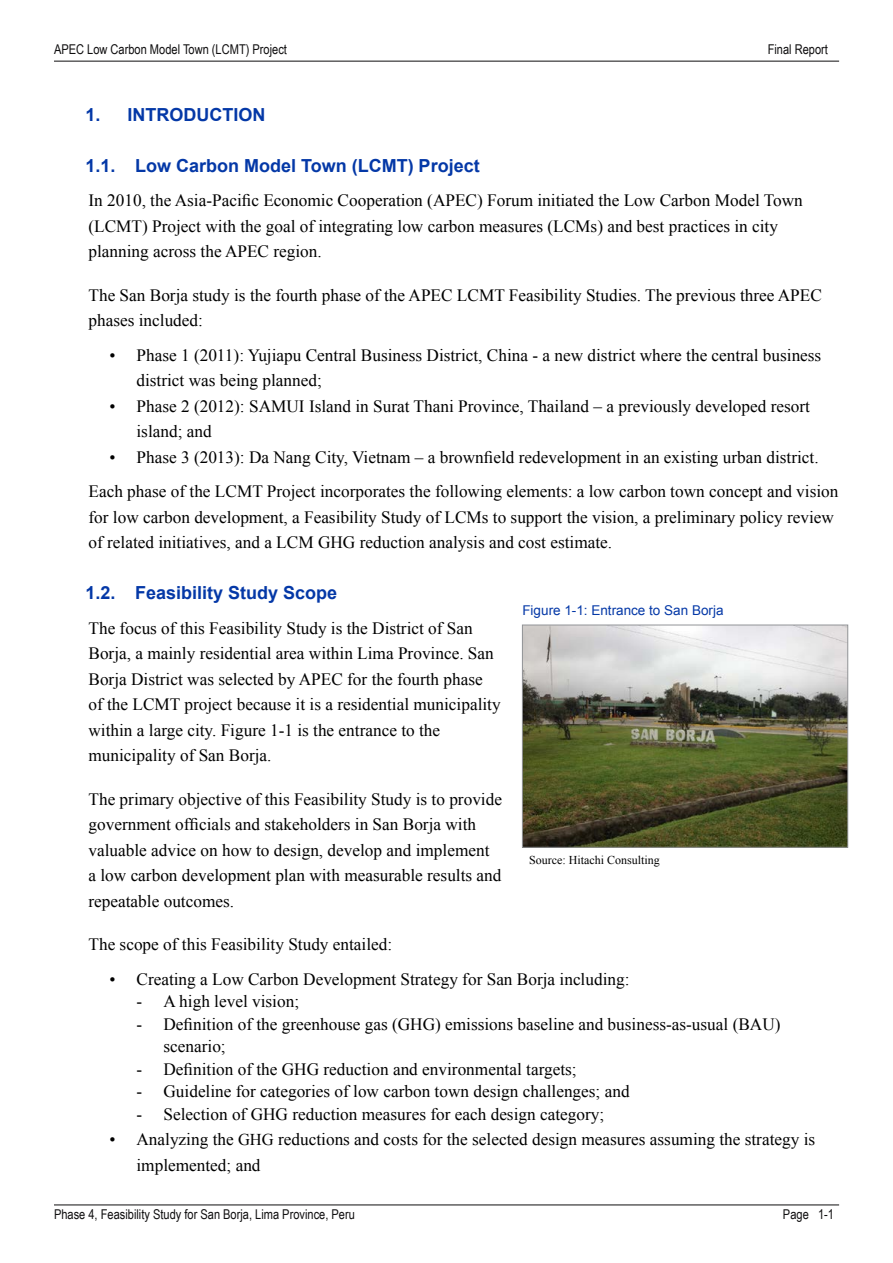
<style>
.page{position:relative;width:893px;height:1263px;background:#fff}
.page>*{position:absolute;margin:0;border:0;box-sizing:border-box;transform-origin:0 0}
.t1{font:700 18px "Arial";color:#0438a7}
.t2{font:17.25px/25.5px "Times New Roman";color:#000}
.t3{font:13.5px "Arial Narrow";color:#0f0e0f}
.t4{font:13.5px "Arial";color:#0438a7}
.t5{font:12px "Times New Roman";color:#000}
.s1{font-size:16.5px}
</style>
<div class="page">
<hr style="left:54px;top:1204px;width:785px;height:1px;background:#0f0e0f">
<hr style="left:54px;top:61px;width:785px;height:1px;background:#0f0e0f">
<img style="left:524px;top:627px;width:322px;height:219px">
<div style="left:522px;top:625px;width:326px;height:223px;border:1px solid #929497"></div>
<p class="t3" style="left:54px;top:39px;width:234px">APEC Low Carbon Model Town (LCMT) Project</p>
<p class="t3" style="left:768px;top:39px;width:62px">Final Report</p>
<p class="t1" style="left:86px;top:103px;width:181px">1. Introduction</p>
<p class="t1" style="left:86px;top:154px;width:396px">1.1. Low Carbon Model Town (LCMT) Project</p>
<p class="t2" style="left:88px;top:188px;width:716px">In 2010, the Asia-Pacific Economic Cooperation (APEC) Forum initiated the Low Carbon Model Town (LCMT) Project with the goal of integrating low carbon measures (LCMs) and best practices in city planning across the APEC region.</p>
<p class="t2" style="left:88px;top:282px;width:735px">The San Borja study is the fourth phase of the APEC LCMT Feasibility Studies. The previous three APEC phases included:</p>
<p class="t2" style="left:136px;top:342px;width:686px;text-indent:-27px">• Phase 1 (2011): Yujiapu Central Business District, China - a new district where the central business district was being planned;</p>
<p class="t2" style="left:136px;top:393px;width:675px;text-indent:-27px">• Phase 2 (2012): SAMUI Island in Surat Thani Province, Thailand – a previously developed resort island; and</p>
<p class="t2" style="left:88px;top:440px;width:751px;line-height:34.5px;text-align:center">• Phase 3 (2013): Da Nang City, Vietnam – a brownfield redevelopment in an existing urban district.<br>Each phase of the LCMT Project incorporates the following elements: a low carbon town concept and vision</p>
<p class="t2" style="left:88px;top:504px;width:747px">for low carbon development, a Feasibility Study of LCMs to support the vision, a preliminary policy review of related initiatives, and a LCM GHG reduction analysis and cost estimate.</p>
<p class="t1" style="left:86px;top:581px;width:253px">1.2. Feasibility Study Scope</p>
<p class="t2" style="left:88px;top:615px;width:414px">The focus of this Feasibility Study is the District of San Borja, a mainly residential area within Lima Province. San Borja District was selected by APEC for the fourth phase of the LCMT project because it is a residential municipality within a large city. Figure 1-1 is the entrance to the municipality of San Borja.</p>
<p class="t2" style="left:88px;top:786px;width:415px">The primary objective of this Feasibility Study is to provide government officials and stakeholders in San Borja with valuable advice on how to design, develop and implement<br>a low carbon development plan with measurable results and repeatable outcomes.</p>
<p class="t2" style="left:88px;top:931px;width:305px">The scope of this Feasibility Study entailed:</p>
<p class="t2" style="left:109px;top:966px;width:522px">• Creating a Low Carbon Development Strategy for San Borja including:</p>
<p class="t2" style="left:136px;top:988px;width:164px">- A high level vision;</p>
<p class="t2" style="left:163px;top:1012px;width:619px;line-height:22.5px;text-indent:-27px">- Definition of the greenhouse gas (GHG) emissions baseline and business-as-usual (BAU) scenario;</p>
<p class="t2" style="left:136px;top:1056px;width:442px">- Definition of the GHG reduction and environmental targets;</p>
<p class="t2" style="left:136px;top:1078px;width:495px">- Guideline for categories of low carbon town design challenges; and</p>
<p class="t2" style="left:136px;top:1101px;width:469px">- Selection of GHG reduction measures for each design category;</p>
<p class="t2" style="left:136px;top:1127px;width:680px;text-indent:-27px">• Analyzing the <span class="s1">GHG</span> reductions and costs for the selected design measures assuming the strategy is implemented; and</p>
<p class="t4" style="left:522px;top:602px;width:203px">Figure 1-1: Entrance to San Borja</p>
<p class="t5" style="left:529px;top:852px;width:132px">Source: Hitachi Consulting</p>
<p class="t3" style="left:54px;top:1204px;width:302px">Phase 4, Feasibility Study for San Borja, Lima Province, Peru</p>
<p class="t3" style="left:783px;top:1204px;width:53px">Page 1-1</p>
</div>
